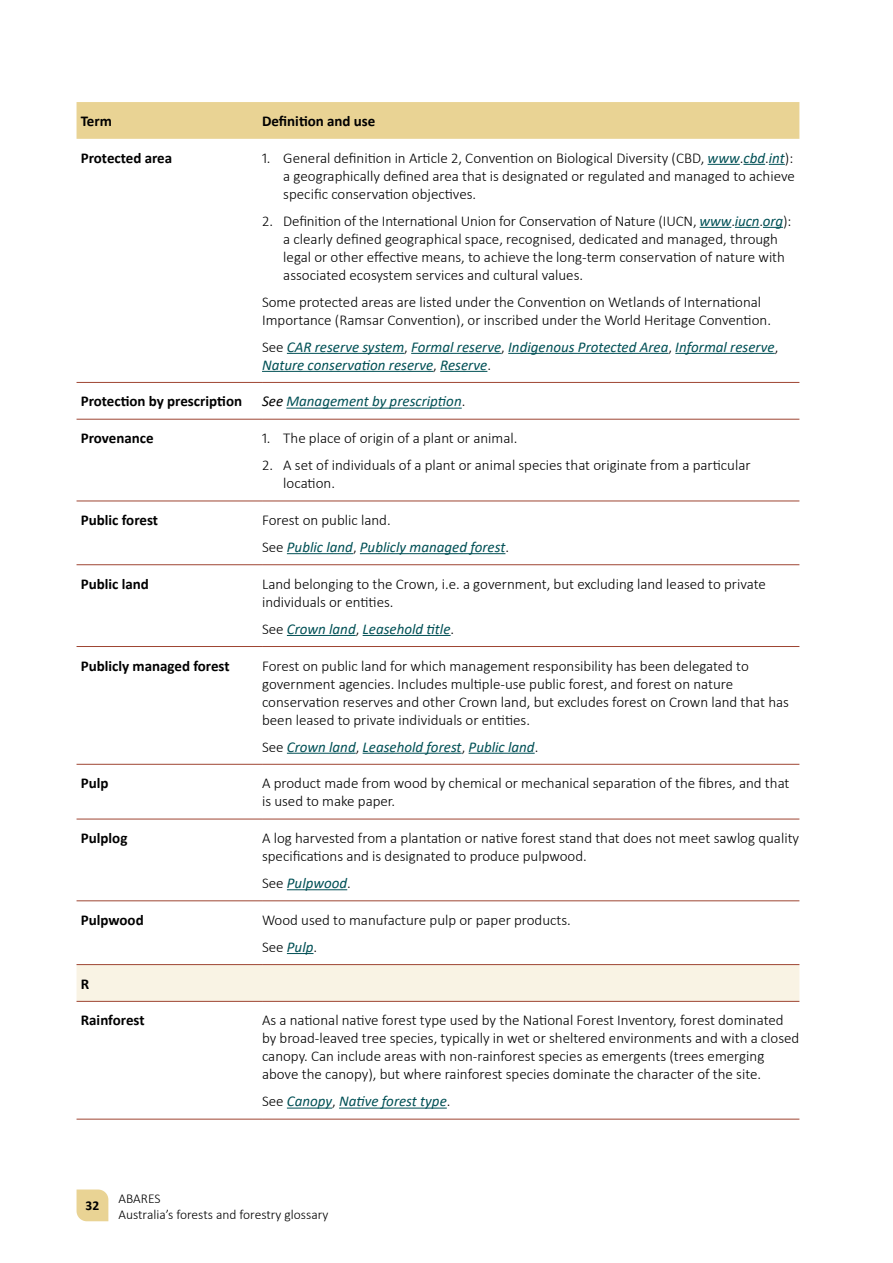
<style>
.page{position:relative;width:893px;height:1263px;background:#fff}
.page>*{position:absolute;margin:0;border:0;box-sizing:border-box;transform-origin:0 0}
.t1{font:300 15px/18px "Calibri";color:#000}
.t2{font:italic 15px/18px "Calibri";color:#005055}
.t3{font:700 15px "Calibri";color:#000}
.t4{font:300 13.5px/16.5px "Calibri";color:#000}
.t5{font:700 13.5px "Calibri";color:#000}
.s1{font-weight:400;font-style:italic;color:#005055}
.s2{font-weight:300;font-style:normal;color:#000}
.s3{color:#000}
</style>
<div class="page">
<div style="left:77px;top:102px;width:722px;height:37px;background:#e9d394"></div>
<div style="left:77px;top:965px;width:722px;height:36px;background:#f9f3e4"></div>
<hr style="left:77px;top:382px;width:185px;height:1px;background:#9e4532">
<hr style="left:262px;top:382px;width:537px;height:1px;background:#9e4532">
<hr style="left:77px;top:419px;width:185px;height:1px;background:#9e4532">
<hr style="left:262px;top:419px;width:537px;height:1px;background:#9e4532">
<hr style="left:77px;top:501px;width:185px;height:1px;background:#9e4532">
<hr style="left:262px;top:501px;width:537px;height:1px;background:#9e4532">
<hr style="left:77px;top:564px;width:185px;height:1px;background:#9e4532">
<hr style="left:262px;top:564px;width:537px;height:1px;background:#9e4532">
<hr style="left:77px;top:646px;width:185px;height:1px;background:#9e4532">
<hr style="left:262px;top:646px;width:537px;height:1px;background:#9e4532">
<hr style="left:77px;top:764px;width:185px;height:1px;background:#9e4532">
<hr style="left:262px;top:764px;width:537px;height:1px;background:#9e4532">
<hr style="left:77px;top:819px;width:185px;height:1px;background:#9e4532">
<hr style="left:262px;top:819px;width:537px;height:1px;background:#9e4532">
<hr style="left:77px;top:900px;width:185px;height:1px;background:#9e4532">
<hr style="left:262px;top:900px;width:537px;height:1px;background:#9e4532">
<hr style="left:77px;top:964px;width:185px;height:1px;background:#9e4532">
<hr style="left:262px;top:964px;width:537px;height:1px;background:#9e4532">
<hr style="left:77px;top:1001px;width:185px;height:1px;background:#9e4532">
<hr style="left:262px;top:1001px;width:537px;height:1px;background:#9e4532">
<hr style="left:77px;top:1119px;width:185px;height:1px;background:#9e4532">
<hr style="left:262px;top:1119px;width:537px;height:1px;background:#9e4532">
<hr style="left:708px;top:164px;width:32px;height:1px;background:#005055">
<svg style="left:743px;top:164px;width:42px;height:1px"></svg>
<hr style="left:700px;top:227px;width:31px;height:1px;background:#005055">
<svg style="left:735px;top:227px;width:48px;height:1px"></svg>
<hr style="left:287px;top:353px;width:117px;height:1px;background:#005055">
<hr style="left:411px;top:353px;width:90px;height:1px;background:#005055">
<hr style="left:508px;top:353px;width:160px;height:1px;background:#005055">
<hr style="left:675px;top:353px;width:100px;height:1px;background:#005055">
<hr style="left:262px;top:371px;width:171px;height:1px;background:#005055">
<hr style="left:440px;top:371px;width:47px;height:1px;background:#005055">
<hr style="left:286px;top:408px;width:176px;height:1px;background:#005055">
<hr style="left:287px;top:553px;width:66px;height:1px;background:#005055">
<hr style="left:360px;top:553px;width:145px;height:1px;background:#005055">
<hr style="left:287px;top:635px;width:69px;height:1px;background:#005055">
<hr style="left:363px;top:635px;width:88px;height:1px;background:#005055">
<hr style="left:287px;top:753px;width:69px;height:1px;background:#005055">
<hr style="left:363px;top:753px;width:99px;height:1px;background:#005055">
<hr style="left:469px;top:753px;width:66px;height:1px;background:#005055">
<hr style="left:287px;top:889px;width:60px;height:1px;background:#005055">
<svg style="left:287px;top:953px;width:26px;height:1px"></svg>
<hr style="left:287px;top:1107px;width:45px;height:1px;background:#005055">
<hr style="left:339px;top:1107px;width:108px;height:1px;background:#005055">
<svg style="left:77px;top:1189px;width:31px;height:32px"></svg>
<p class="t3" style="left:81px;top:110px;width:33px">Term</p>
<p class="t3" style="left:262px;top:110px;width:115px">Definition and use</p>
<p class="t3" style="left:81px;top:147px;width:93px">Protected area</p>
<p class="t1" style="left:283px;top:149px;width:513px;text-align:justify;text-indent:-21px">1. General definition in Article 2, Convention on Biological Diversity (CBD, <span class="s1">www</span>.<span class="s1">cbd</span>.<span class="s1">int</span>): a geographically defined area that is designated or regulated and managed to achieve specific conservation objectives.</p>
<p class="t1" style="left:283px;top:212px;width:509px;text-indent:-21px">2. Definition of the International Union for Conservation of Nature (IUCN, <span class="s1">www</span>.<span class="s1">iucn</span>.<span class="s1">org</span>): a clearly defined geographical space, recognised, dedicated and managed, through legal or other effective means, to achieve the long-term conservation of nature with associated ecosystem services and cultural values.</p>
<p class="t1" style="left:262px;top:293px;width:510px">Some protected areas are listed under the Convention on Wetlands of International<br>Importance (Ramsar Convention), or inscribed under the World Heritage Convention.</p>
<p class="t2" style="left:262px;top:337px;width:518px"><span class="s2">See</span> CAR reserve system<span class="s2">,</span> Formal reserve<span class="s2">,</span> Indigenous Protected Area<span class="s2">,</span> Informal reserve<span class="s2">,<br></span>Nature conservation reserve<span class="s2">,</span> Reserve<span class="s2">.</span></p>
<p class="t3" style="left:81px;top:391px;width:163px">Protection by prescription</p>
<p class="t2" style="left:262px;top:392px;width:205px"><span class="s3">See</span> Management by prescription<span class="s2">.</span></p>
<p class="t3" style="left:81px;top:428px;width:74px">Provenance</p>
<p class="t1" style="left:262px;top:429px;width:257px">1. The place of origin of a plant or animal.</p>
<p class="t1" style="left:283px;top:456px;width:469px;text-indent:-21px">2. A set of individuals of a plant or animal species that originate from a particular location.</p>
<p class="t3" style="left:81px;top:509px;width:79px">Public forest</p>
<p class="t2" style="left:262px;top:506px;width:249px;line-height:27px"><span class="s2">Forest on public land.<br>See</span> Public land<span class="s2">,</span> Publicly managed forest<span class="s2">.</span></p>
<p class="t3" style="left:81px;top:573px;width:70px">Public land</p>
<p class="t1" style="left:262px;top:575px;width:505px">Land belonging to the Crown, i.e. a government, but excluding land leased to private individuals or entities.</p>
<p class="t2" style="left:262px;top:619px;width:194px"><span class="s2">See</span> Crown land<span class="s2">,</span> Leasehold title<span class="s2">.</span></p>
<p class="t3" style="left:81px;top:655px;width:150px">Publicly managed forest</p>
<p class="t1" style="left:262px;top:656px;width:528px">Forest on public land for which management responsibility has been delegated to government agencies. Includes multiple-use public forest, and forest on nature conservation reserves and other Crown land, but excludes forest on Crown land that has been leased to private individuals or entities.</p>
<p class="t2" style="left:262px;top:737px;width:278px"><span class="s2">See</span> Crown land<span class="s2">,</span> Leasehold forest<span class="s2">,</span> Public land<span class="s2">.</span></p>
<p class="t3" style="left:81px;top:773px;width:29px">Pulp</p>
<p class="t1" style="left:262px;top:774px;width:529px">A product made from wood by chemical or mechanical separation of the fibres, and that is used to make paper.</p>
<p class="t3" style="left:81px;top:827px;width:48px">Pulplog</p>
<p class="t1" style="left:262px;top:829px;width:539px">A log harvested from a plantation or native forest stand that does not meet sawlog quality specifications and is designated to produce pulpwood.</p>
<p class="t2" style="left:262px;top:873px;width:90px"><span class="s2">See</span> Pulpwood<span class="s2">.</span></p>
<p class="t3" style="left:81px;top:909px;width:64px">Pulpwood</p>
<p class="t1" style="left:262px;top:906px;width:310px;line-height:27px">Wood used to manufacture pulp or paper products.<br>See <span class="s1">Pulp</span>.</p>
<p class="t3" style="left:81px;top:973px;width:10px">R</p>
<p class="t3" style="left:81px;top:1010px;width:65px">Rainforest</p>
<p class="t1" style="left:262px;top:1011px;width:539px">As a national native forest type used by the National Forest Inventory, forest dominated by broad-leaved tree species, typically in wet or sheltered environments and with a closed canopy. Can include areas with non-rainforest species as emergents (trees emerging above the canopy), but where rainforest species dominate the character of the site.</p>
<p class="t2" style="left:262px;top:1092px;width:190px"><span class="s2">See</span> Canopy<span class="s2">,</span> Native forest type<span class="s2">.</span></p>
<p class="t5" style="left:86px;top:1196px;width:15px">32</p>
<p class="t4" style="left:119px;top:1190px;width:211px">ABARES<br>Australia’s forests and forestry glossary</p>
</div>
